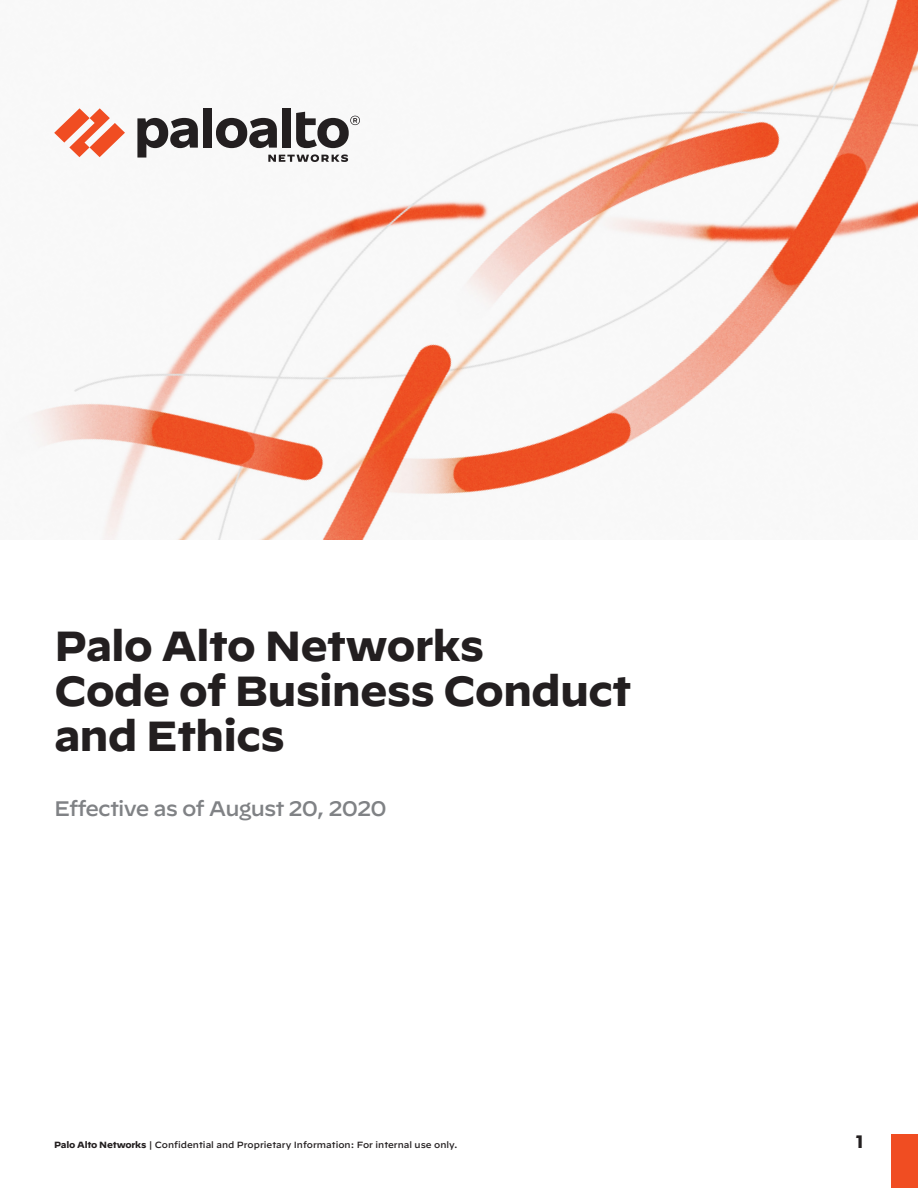
<style>
.page{position:relative;width:918px;height:1188px;background:#fff}
.page>*{position:absolute;margin:0;border:0;box-sizing:border-box;transform-origin:0 0}
.title-page-title{font:700 42px "Decimal";letter-spacing:-.025em;color:#231f20}
.title-page-subtitle{font:500 21px "Decimal";letter-spacing:-.04em;color:#808285}
.t1{font:700 18px "Decimal";color:#231f20}
.t2{font:500 9px "Decimal";color:#231f20}
.s1{font-weight:700}
</style>
<div class="page">
<img style="left:27px;top:0;width:891px;height:540px">
<div style="left:891px;top:1134px;width:27px;height:54px;background:#f04d22"></div>
<svg style="left:54px;top:108px;width:71px;height:49px"></svg>
<div style="left:203px;top:108px;width:9px;height:40px;background:#231f20"></div>
<svg style="left:137px;top:118px;width:61px;height:40px"></svg>
<div style="left:282px;top:108px;width:9px;height:40px;background:#231f20"></div>
<svg style="left:296px;top:112px;width:64px;height:36px"></svg>
<svg style="left:216px;top:118px;width:61px;height:30px"></svg>
<svg style="left:268px;top:154px;width:80px;height:8px"></svg>
<p class="title-page-title" style="left:54px;top:622px;width:431px">Palo Alto Networks</p>
<p class="title-page-title" style="left:54px;top:667px;width:579px">Code of Business Conduct</p>
<p class="title-page-title" style="left:54px;top:712px;width:232px">and Ethics</p>
<p class="title-page-subtitle" style="left:54px;top:789px;width:334px">Effective as of August 20, 2020</p>
<p class="t2" style="left:54px;top:1137px;width:405px"><span class="s1">Palo Alto Networks</span> | Confidential and Proprietary Information: For internal use only.</p>
<h3 class="t1" style="left:856px;top:1132px;width:10px">1</h3>
</div>
